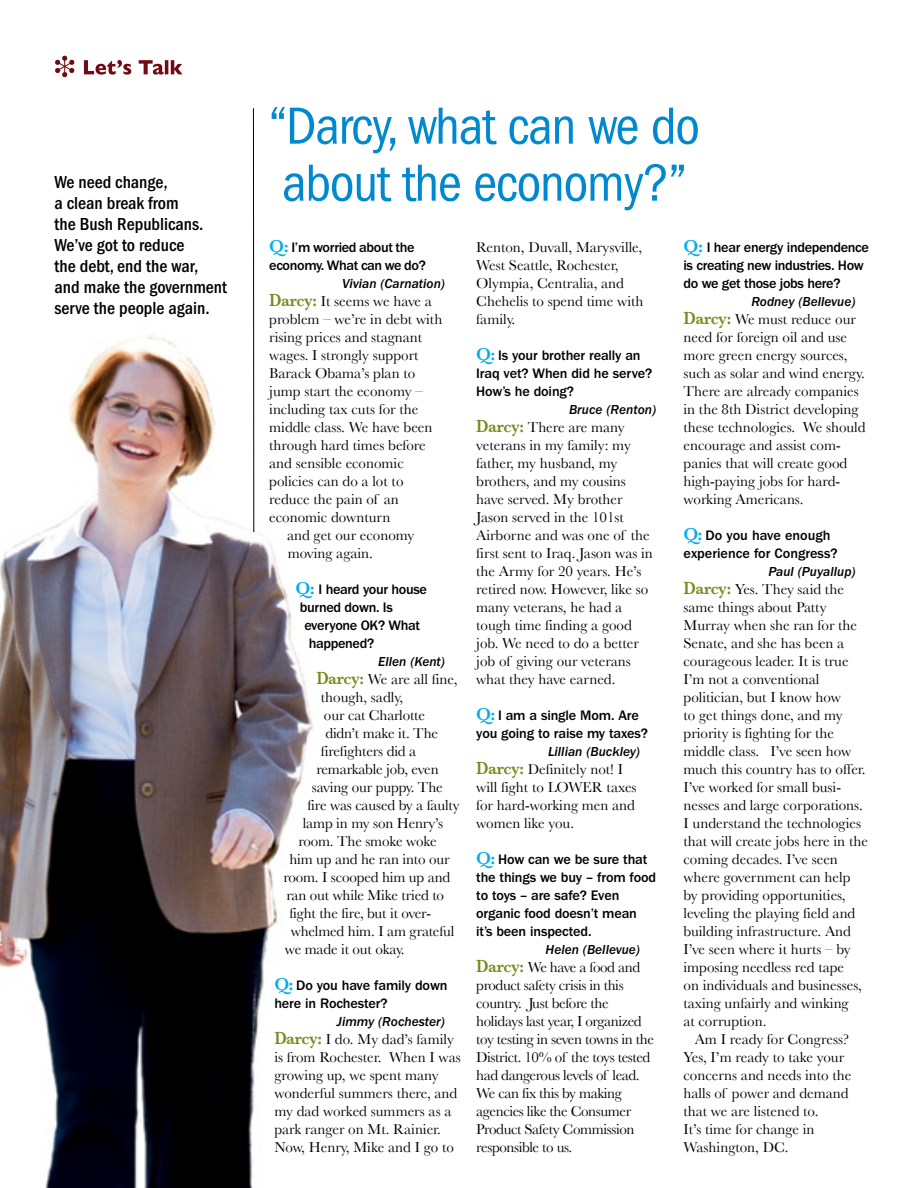
<style>
.page{position:relative;width:918px;height:1188px;background:#fff}
.page>*{position:absolute;margin:0;border:0;box-sizing:border-box;transform-origin:0 0}
.t1{font:condensed 54px/57px "Franklin Gothic";letter-spacing:-.025em;color:#0089cf}
.t2{font:500 condensed 18px/21px "Franklin Gothic";color:#000}
.t3{font:15px/18px "Baskerville";color:#000}
.t4{font:15px/18px "Baskerville";letter-spacing:-.025em;color:#000}
.t5{font:500 14.25px/18px "Franklin Gothic";letter-spacing:-.01em;color:#000}
.t6{font:italic 500 13.5px "Franklin Gothic";color:#000}
.s1{font-family:"Baskerville";font-weight:600;font-size:18px;color:#00adef}
.s2{font-weight:600;font-size:18px;color:#738c1f}
</style>
<div class="page">
<img style="left:0;top:316px;width:314px;height:872px">
<hr style="left:253px;top:108px;width:1px;height:424px;background:#000">
<svg style="left:55px;top:56px;width:128px;height:21px"></svg>
<svg style="left:54px;top:1153px;width:7px;height:10px"></svg>
<p class="t2" style="left:55px;top:171px;width:174px">We need change,<br>a clean break from<br>the Bush Republicans.<br>We’ve got to reduce<br>the debt, end the war, and make the government serve the people again.</p>
<h1 class="t1" style="left:269px;top:98px;width:433px">“Darcy, what can we do about the economy?”</h1>
<p class="t5" style="left:269px;top:238px;width:158px"><span class="s1">Q:</span> I’m worried about the economy. What can we do?</p>
<p class="t6" style="left:342px;top:276px;width:105px">Vivian (Carnation)</p>
<p class="t3" style="left:269px;top:292px;width:164px"><span class="s2">Darcy:</span> It seems we have a</p>
<p class="t3" style="left:269px;top:310px;width:175px">problem – we’re in debt with</p>
<p class="t3" style="left:269px;top:328px;width:154px">rising prices and stagnant</p>
<p class="t3" style="left:269px;top:346px;width:151px">wages. I strongly support</p>
<p class="t3" style="left:269px;top:364px;width:148px">Barack Obama’s plan to</p>
<p class="t3" style="left:269px;top:382px;width:155px">jump start the economy –</p>
<p class="t3" style="left:269px;top:400px;width:151px">including tax cuts for the</p>
<p class="t3" style="left:269px;top:418px;width:165px">middle class. We have been</p>
<p class="t3" style="left:269px;top:436px;width:158px">through hard times before</p>
<p class="t3" style="left:269px;top:454px;width:136px">and sensible economic</p>
<p class="t3" style="left:269px;top:472px;width:136px">policies can do a lot to</p>
<p class="t3" style="left:269px;top:490px;width:131px">reduce the pain of an</p>
<p class="t3" style="left:269px;top:508px;width:123px">economic downturn</p>
<p class="t3" style="left:287px;top:526px;width:129px">and get our economy</p>
<p class="t3" style="left:288px;top:544px;width:87px">moving again.</p>
<p class="t5" style="left:295px;top:580px;width:133px"><span class="s1">Q:</span> I heard your house</p>
<p class="t5" style="left:300px;top:598px;width:95px">burned down. Is</p>
<p class="t5" style="left:304px;top:616px;width:117px">everyone OK? What</p>
<p class="t5" style="left:309px;top:634px;width:67px">happened?</p>
<p class="t6" style="left:378px;top:654px;width:68px">Ellen (Kent)</p>
<p class="t3" style="left:316px;top:670px;width:143px"><span class="s2">Darcy:</span> We are all fine,</p>
<p class="t3" style="left:321px;top:688px;width:84px">though, sadly,</p>
<p class="t3" style="left:324px;top:706px;width:103px">our cat Charlotte</p>
<p class="t3" style="left:325px;top:724px;width:114px">didn’t make it. The</p>
<p class="t3" style="left:321px;top:742px;width:97px">firefighters did a</p>
<p class="t3" style="left:316px;top:760px;width:124px">remarkable job, even</p>
<p class="t3" style="left:312px;top:778px;width:132px">saving our puppy. The</p>
<p class="t3" style="left:307px;top:796px;width:154px">fire was caused by a faulty</p>
<p class="t3" style="left:303px;top:814px;width:142px">lamp in my son Henry’s</p>
<p class="t3" style="left:298px;top:832px;width:140px">room. The smoke woke</p>
<p class="t3" style="left:289px;top:850px;width:162px">him up and he ran into our</p>
<p class="t3" style="left:283px;top:868px;width:169px">room. I scooped him up and</p>
<p class="t3" style="left:286px;top:886px;width:159px">ran out while Mike tried to</p>
<p class="t3" style="left:289px;top:904px;width:143px">fight the fire, but it over-</p>
<p class="t3" style="left:291px;top:922px;width:165px">whelmed him. I am grateful</p>
<p class="t3" style="left:285px;top:940px;width:121px">we made it out okay.</p>
<p class="t5" style="left:274px;top:976px;width:175px"><span class="s1">Q:</span> Do you have family down here in Rochester?</p>
<p class="t6" style="left:337px;top:1014px;width:110px">Jimmy (Rochester)</p>
<p class="t3" style="left:274px;top:1030px;width:188px"><span class="s2">Darcy:</span> I do. My dad’s family is from Rochester. When I was growing up, we spent many wonderful summers there, and my dad worked summers as a park ranger on Mt. Rainier.<br>Now, Henry, Mike and I go to</p>
<p class="t3" style="left:476px;top:238px;width:169px">Renton, Duvall, Marysville,<br>West Seattle, Rochester,<br>Olympia, Centralia, and<br>Chehelis to spend time with family.</p>
<p class="t5" style="left:476px;top:346px;width:178px"><span class="s1">Q:</span> Is your brother really an<br>Iraq vet? When did he serve?<br>How’s he doing?</p>
<p class="t6" style="left:569px;top:402px;width:89px">Bruce (Renton)</p>
<p class="t3" style="left:476px;top:418px;width:178px"><span class="s2">Darcy:</span> There are many veterans in my family: my father, my husband, my brothers, and my cousins have served. My brother<br>Jason served in the 101st<br>Airborne and was one of the first sent to Iraq. Jason was in the Army for 20 years. He’s retired now. However, like so many veterans, he had a tough time finding a good job. We need to do a better job of giving our veterans what they have earned.</p>
<p class="t5" style="left:476px;top:706px;width:173px"><span class="s1">Q:</span> I am a single Mom. Are you going to raise my taxes?</p>
<p class="t6" style="left:548px;top:744px;width:94px">Lillian (Buckley)</p>
<p class="t3" style="left:476px;top:760px;width:162px"><span class="s2">Darcy:</span> Definitely not! I will fight to LOWER taxes for hard-working men and women like you.</p>
<p class="t5" style="left:476px;top:850px;width:181px"><span class="s1">Q:</span> How can we be sure that the things we buy – from food to toys – are safe? Even organic food doesn’t mean it’s been inspected.</p>
<p class="t6" style="left:546px;top:942px;width:96px">Helen (Bellevue)</p>
<p class="t4" style="left:476px;top:958px;width:179px"><span class="s2">Darcy:</span> We have a food and product safety crisis in this country. Just before the holidays last year, I organized toy testing in seven towns in the<br>District. 10% of the toys tested had dangerous levels of lead.<br>We can fix this by making agencies like the Consumer<br>Product Safety Commission responsible to us.</p>
<p class="t5" style="left:684px;top:238px;width:187px"><span class="s1">Q:</span> I hear energy independence is creating new industries. How do we get those jobs here?</p>
<p class="t6" style="left:751px;top:294px;width:106px">Rodney (Bellevue)</p>
<p class="t3" style="left:684px;top:310px;width:184px"><span class="s2">Darcy:</span> We must reduce our need for foreign oil and use more green energy sources, such as solar and wind energy.<br>There are already companies in the 8th District developing these technologies. We should encourage and assist com&shy;panies that will create good high-paying jobs for hard&shy;working Americans.</p>
<p class="t5" style="left:684px;top:526px;width:156px"><span class="s1">Q:</span> Do you have enough experience for Congress?</p>
<p class="t6" style="left:768px;top:564px;width:89px">Paul (Puyallup)</p>
<p class="t3" style="left:684px;top:580px;width:186px"><span class="s2">Darcy:</span> Yes. They said the same things about Patty<br>Murray when she ran for the<br>Senate, and she has been a courageous leader. It is true<br>I’m not a conventional politician, but I know how<br>to get things done, and my priority is fighting for the middle class. I’ve seen how much this country has to offer.<br>I’ve worked for small busi&shy;nesses and large corporations.<br>I understand the technologies that will create jobs here in the coming decades. I’ve seen where government can help by providing opportunities, leveling the playing field and building infrastructure. And<br>I’ve seen where it hurts – by imposing needless red tape<br>on individuals and businesses, taxing unfairly and winking<br>at corruption.</p>
<p class="t3" style="left:684px;top:1030px;width:169px;text-indent:11px">Am I ready for Congress?<br>Yes, I’m ready to take your concerns and needs into the halls of power and demand that we are listened to.<br>It’s time for change in<br>Washington, DC.</p>
</div>
